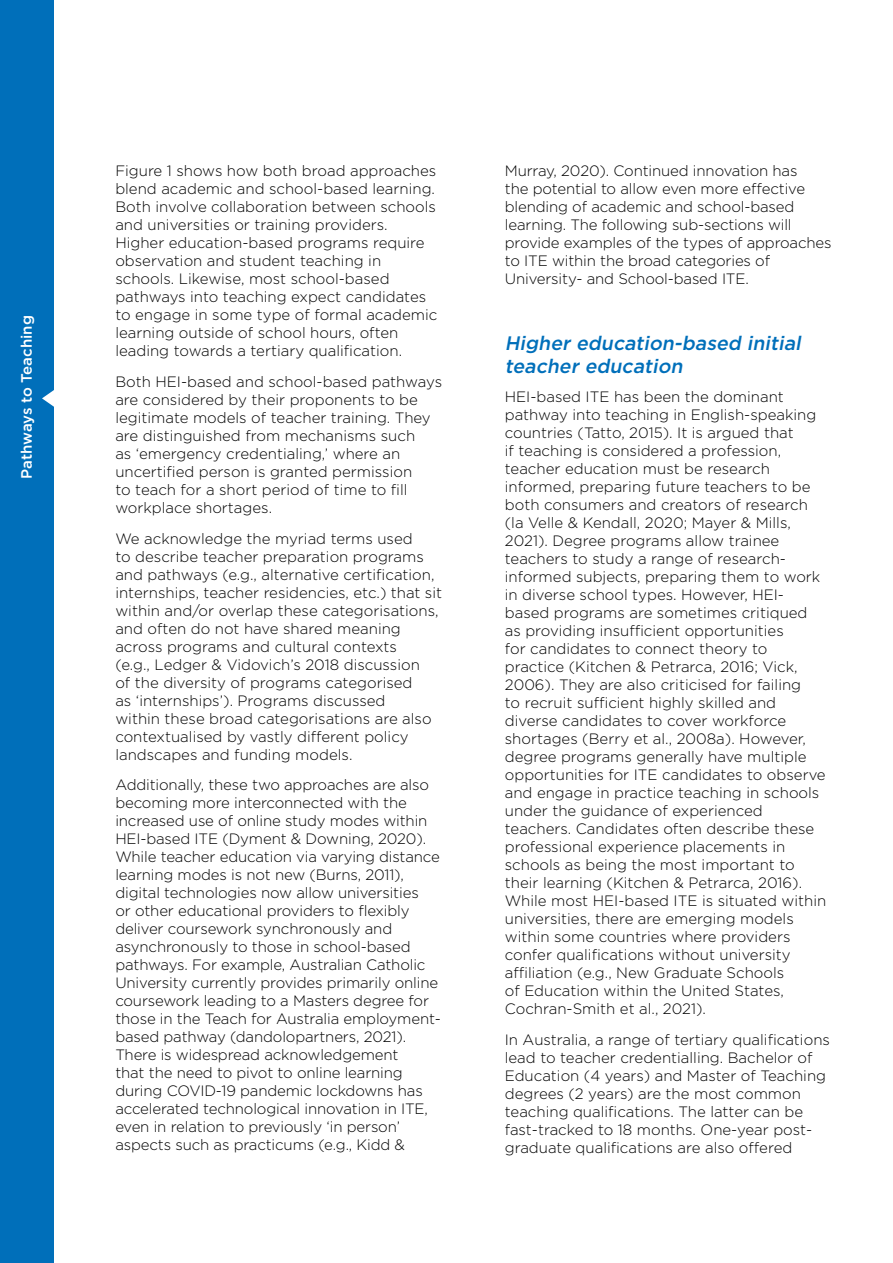
<style>
.page{position:relative;width:893px;height:1263px;background:#fff}
.page>*{position:absolute;margin:0;border:0;box-sizing:border-box;transform-origin:0 0}
.t1{font:italic 500 19.5px/23.4px "Gotham";color:#006fba}
.t2{font:300 15px/18px "Gotham";color:#000}
.t3{font:500 15px "Gotham";letter-spacing:-.005em;color:#fff}
</style>
<div class="page">
<div style="left:0;top:0;width:54px;height:1263px;background:#006fba"></div>
<svg style="left:42px;top:390px;width:12px;height:17px"></svg>
<p class="t3" style="left:17px;top:479px;width:165px;rotate:-90deg">Pathways to Teaching</p>
<p class="t2" style="left:115px;top:161px;width:324px">Figure 1 shows how both broad approaches blend academic and school-based learning.<br>Both involve collaboration between schools and universities or training providers.<br>Higher education-based programs require observation and student teaching in schools. Likewise, most school-based pathways into teaching expect candidates to engage in some type of formal academic learning outside of school hours, often leading towards a tertiary qualification.</p>
<p class="t2" style="left:115px;top:372px;width:328px">Both HEI-based and school-based pathways are considered by their proponents to be legitimate models of teacher training. They are distinguished from mechanisms such<br>as ‘emergency credentialing,’ where an uncertified person is granted permission<br>to teach for a short period of time to fill workplace shortages.</p>
<p class="t2" style="left:115px;top:529px;width:328px">We acknowledge the myriad terms used<br>to describe teacher preparation programs and pathways (e.g., alternative certification, internships, teacher residencies, etc.) that sit within and/or overlap these categorisations, and often do not have shared meaning across programs and cultural contexts<br>(e.g., Ledger &amp; Vidovich’s 2018 discussion<br>of the diversity of programs categorised<br>as ‘internships’). Programs discussed<br>within these broad categorisations are also contextualised by vastly different policy landscapes and funding models.</p>
<p class="t2" style="left:115px;top:776px;width:327px">Additionally, these two approaches are also becoming more interconnected with the increased use of online study modes within HEI-based ITE (Dyment &amp; Downing, 2020).<br>While teacher education via varying distance learning modes is not new (Burns, 2011), digital technologies now allow universities<br>or other educational providers to flexibly deliver coursework synchronously and asynchronously to those in school-based pathways. For example, Australian Catholic University currently provides primarily online coursework leading to a Masters degree for those in the Teach for Australia employment&shy;based pathway (dandolopartners, 2021).<br>There is widespread acknowledgement<br>that the need to pivot to online learning during COVID-19 pandemic lockdowns has accelerated technological innovation in ITE, even in relation to previously ‘in person’ aspects such as practicums (e.g., Kidd &amp;</p>
<p class="t2" style="left:505px;top:161px;width:328px">Murray, 2020). Continued innovation has<br>the potential to allow even more effective blending of academic and school-based learning. The following sub-sections will provide examples of the types of approaches to ITE within the broad categories of University- and School-based ITE.</p>
<h1 class="t1" style="left:505px;top:331px;width:302px">Higher education-based initial teacher education</h1>
<p class="t2" style="left:505px;top:387px;width:323px">HEI-based ITE has been the dominant pathway into teaching in English-speaking countries (Tatto, 2015). It is argued that<br>if teaching is considered a profession, teacher education must be research informed, preparing future teachers to be both consumers and creators of research (la Velle &amp; Kendall, 2020; Mayer &amp; Mills, 2021). Degree programs allow trainee teachers to study a range of research&shy;informed subjects, preparing them to work in diverse school types. However, HEI&shy;based programs are sometimes critiqued as providing insufficient opportunities<br>for candidates to connect theory to practice (Kitchen &amp; Petrarca, 2016; Vick, 2006). They are also criticised for failing<br>to recruit sufficient highly skilled and diverse candidates to cover workforce shortages (Berry et al., 2008a). However, degree programs generally have multiple opportunities for ITE candidates to observe and engage in practice teaching in schools under the guidance of experienced teachers. Candidates often describe these professional experience placements in schools as being the most important to their learning (Kitchen &amp; Petrarca, 2016).<br>While most HEI-based ITE is situated within universities, there are emerging models within some countries where providers confer qualifications without university affiliation (e.g., New Graduate Schools<br>of Education within the United States, Cochran-Smith et al., 2021).</p>
<p class="t2" style="left:505px;top:1030px;width:327px">In Australia, a range of tertiary qualifications lead to teacher credentialling. Bachelor of Education (4 years) and Master of Teaching degrees (2 years) are the most common teaching qualifications. The latter can be fast-tracked to 18 months. One-year post&shy;graduate qualifications are also offered</p>
</div>
